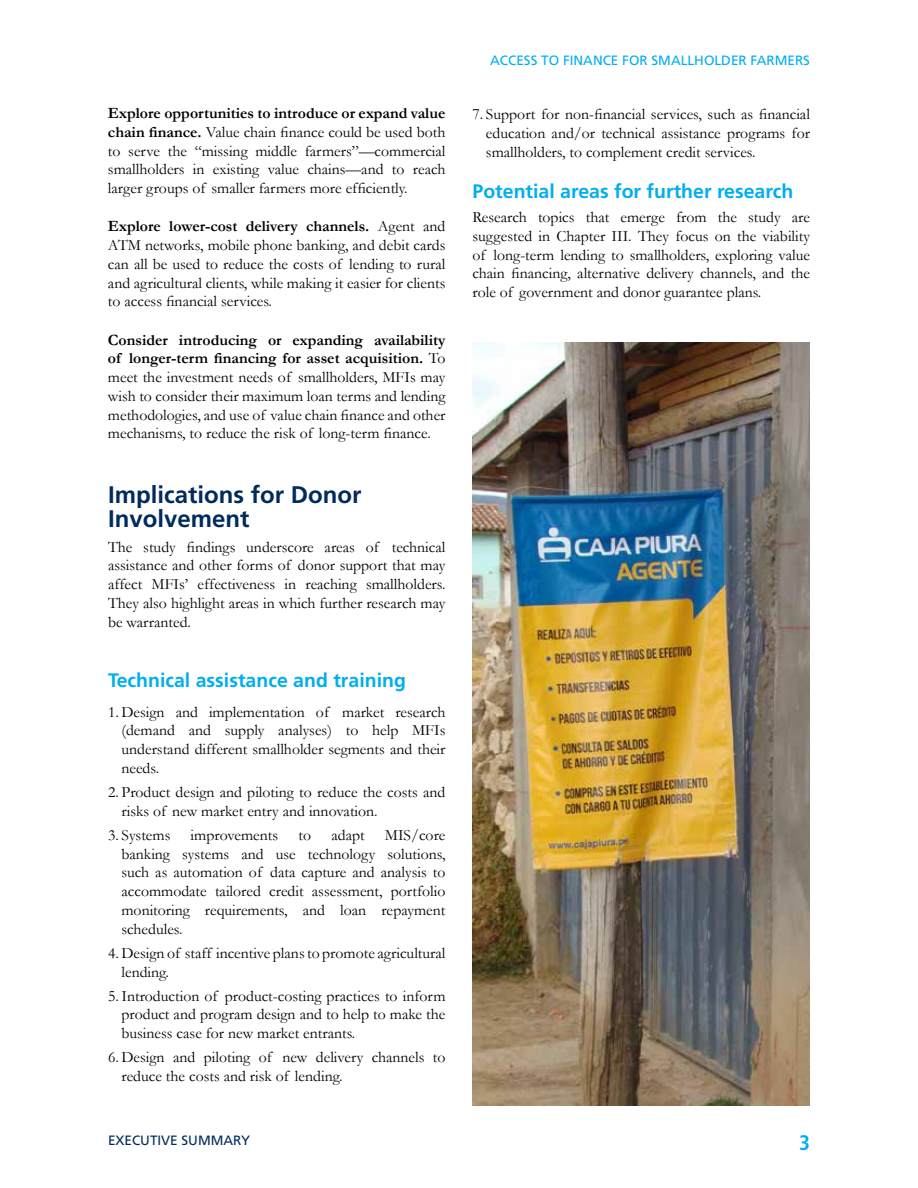
<style>
.page{position:relative;width:918px;height:1188px;background:#fff}
.page>*{position:absolute;margin:0;border:0;box-sizing:border-box;transform-origin:0 0}
.t1{font:700 24px/24px "Frutiger LT Std";color:#002b5c}
.t2{font:700 condensed 21px "Frutiger LT Std";color:#00aeef}
.t3{font:700 19.5px "Frutiger LT Std";color:#00aeef}
.t4{font:15.75px/18.8px "Garamond";color:#000;text-align:justify}
.t5{font:13.5px "Frutiger LT Std";color:#00aeef}
.t6{font:13.5px "Frutiger LT Std";color:#002b5c}
.s1{font-weight:700}
</style>
<div class="page">
<img style="left:472px;top:342px;width:338px;height:764px">
<p class="t4" style="left:108px;top:104px;width:339px"><span class="s1">Explore opportunities to introduce or expand value chain finance.</span> Value chain finance could be used both to serve the “missing middle farmers”—commercial smallholders in existing value chains—and to reach larger groups of smaller farmers more efficiently.</p>
<p class="t4" style="left:108px;top:217px;width:339px"><span class="s1">Explore lower-cost delivery channels.</span> Agent and ATM networks, mobile phone banking, and debit cards can all be used to reduce the costs of lending to rural and agricultural clients, while making it easier for clients to access financial services.</p>
<p class="t4" style="left:108px;top:330px;width:339px"><span class="s1">Consider introducing or expanding availability of longer-term financing for asset acquisition.</span> To meet the investment needs of smallholders, MFIs may wish to consider their maximum loan terms and lending methodologies, and use of value chain finance and other mechanisms, to reduce the risk of long-term finance.</p>
<h1 class="t1" style="left:108px;top:483px;width:255px">Implications for Donor<br>Involvement</h1>
<p class="t4" style="left:108px;top:537px;width:339px">The study findings underscore areas of technical assistance and other forms of donor support that may affect MFIs’ effectiveness in reaching smallholders.<br>They also highlight areas in which further research may be warranted.</p>
<p class="t3" style="left:108px;top:669px;width:299px">Technical assistance and training</p>
<p class="t4" style="left:121px;top:702px;width:326px;text-indent:-13px">1. Design and implementation of market research (demand and supply analyses) to help MFIs understand different smallholder segments and their needs.</p>
<p class="t4" style="left:121px;top:782px;width:325px;text-indent:-13px">2. Product design and piloting to reduce the costs and risks of new market entry and innovation.</p>
<p class="t4" style="left:108px;top:825px;width:64px">3. Systems</p>
<p class="t4" style="left:191px;top:825px;width:89px">improvements</p>
<p class="t4" style="left:299px;top:825px;width:14px">to</p>
<p class="t4" style="left:331px;top:825px;width:35px">adapt</p>
<p class="t4" style="left:121px;top:825px;width:326px;text-indent:263px">MIS/core banking systems and use technology solutions, such as automation of data capture and analysis to accommodate tailored credit assessment, portfolio monitoring requirements, and loan repayment schedules.</p>
<p class="t4" style="left:121px;top:943px;width:326px;text-indent:-13px">4. Design of staff incentive plans to promote agricultural lending.</p>
<p class="t4" style="left:121px;top:986px;width:325px;text-indent:-13px">5. Introduction of product-costing practices to inform product and program design and to help to make the business case for new market entrants.</p>
<p class="t4" style="left:121px;top:1048px;width:326px;text-indent:-13px">6. Design and piloting of new delivery channels to reduce the costs and risk of lending.</p>
<p class="t6" style="left:108px;top:1132px;width:144px">EXECUTIVE SUMMARY</p>
<p class="t5" style="left:490px;top:52px;width:321px">ACCESS TO FINANCE FOR SMALLHOLDER FARMERS</p>
<p class="t4" style="left:486px;top:105px;width:325px;text-indent:-13px">7. Support for non-financial services, such as financial education and/or technical assistance programs for smallholders, to complement credit services.</p>
<p class="t3" style="left:472px;top:180px;width:322px">Potential areas for further research</p>
<p class="t4" style="left:472px;top:207px;width:339px">Research topics that emerge from the study are suggested in Chapter III. They focus on the viability of long-term lending to smallholders, exploring value chain financing, alternative delivery channels, and the role of government and donor guarantee plans.</p>
<h2 class="t2" style="left:799px;top:1130px;width:12px">3</h2>
</div>
